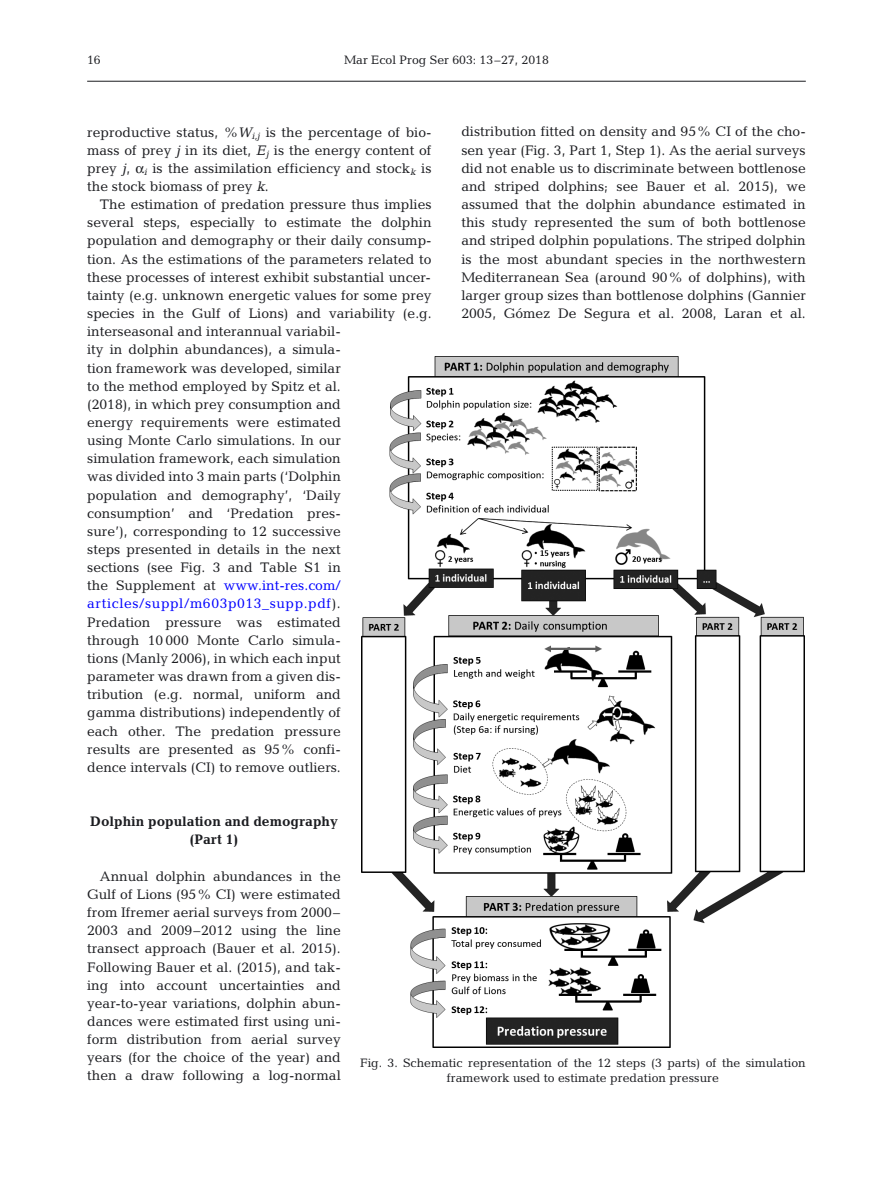
<style>
.page{position:relative;width:893px;height:1178px;background:#fff}
.page>*{position:absolute;margin:0;border:0;box-sizing:border-box;transform-origin:0 0}
.t1{font:13.95px/18.1px "Candida";color:#1b1c20;text-align:justify}
.t2{font:700 13.95px/18.1px "Candida";color:#1b1c20;text-align:center}
.t3{font:12.3px/14.7px "Candida";color:#1b1c20;text-align:center}
.s1{font-family:"Oblique Straight Plain"}
.s2{color:#00f}
</style>
<div class="page">
<hr style="left:87px;top:81px;width:719px;height:1px;background:#1b1c20">
<img style="left:362px;top:357px;width:443px;height:690px">
<p class="t3" style="left:87px;top:53px;width:15px">16</p>
<p class="t3" style="left:344px;top:53px;width:206px">Mar Ecol Prog Ser 603: 13–27, 2018</p>
<p class="t1" style="left:87px;top:124px;width:346px">reproductive status, %<span class="s1">W</span><sub>i,j</sub> is the percentage of bio&shy;mass of prey <span class="s1">j</span> in its diet, <span class="s1">E</span><sub>j</sub> is the energy content of prey <span class="s1">j</span>, <sub>i</sub> is the assimilation efficiency and stock<sub>k</sub> is the stock biomass of prey <span class="s1">k</span>.</p>
<p class="t1" style="left:87px;top:197px;width:346px;text-align:left;text-indent:13px">The estimation of predation pressure thus implies several steps, especially to estimate the dolphin popu lation and demography or their daily consump&shy;tion. As the estimations of the parameters re lated to these processes of interest exhibit substantial uncer&shy;tainty (e.g. unknown energetic values for some prey species in the Gulf of Lions) and variability (e.g. interseasonal and interannual variabil-<br>ity in dolphin abundances), a simula-<br>tion framework was developed, similar<br>to the method employed by Spitz et al.<br>(2018), in which prey consumption and<br>energy re quirements were estimated<br>using Monte Carlo simulations. In our<br>simulation framework, each simulation<br>was divided into 3 main parts (‘Dolphin<br>population and demography’, ‘Daily consumption’ and ‘Predation pres-<br>sure’), corresponding to 12 successive<br>steps presented in details in the next<br>sections (see Fig. 3 and Table S1 in<br>the Supplement at <span class="s2">www.int-res.com/ articles/suppl/m603p013_supp.pdf</span>).<br>Predation pressure was estimated<br>through 10 000 Monte Carlo simula-<br>tions (Man ly 2006), in which each input<br>parameter was drawn from a given dis-<br>tribution (e.g. normal, uniform and<br>gamma distributions) independently of<br>each other. The predation pressure<br>results are presented as 95% confi-<br>dence in tervals (CI) to remove outliers.</p>
<p class="t1" style="left:461px;top:124px;width:346px">distribution fitted on density and 95% CI of the cho&shy;sen year (Fig. 3, Part 1, Step 1). As the aerial surveys did not enable us to discriminate between bottlenose and striped dolphins; see Bauer et al. 2015), we assumed that the dolphin abundance estimated in this study represented the sum of both bottlenose and striped dolphin populations. The striped dolphin is the most abundant species in the northwestern Mediterranean Sea (around 90% of dolphins), with larger group sizes than bottlenose dolphins (Gannier 2005, Gómez De Segura et al. 2008, Laran et al.</p>
<p class="t2" style="left:90px;top:814px;width:249px">Dolphin population and demography (Part 1)</p>
<p class="t1" style="left:87px;top:868px;width:255px;text-indent:13px">Annual dolphin abundances in the Gulf of Lions (95% CI) were estimated from Ifremer aerial surveys from 2000– 2003 and 2009–2012 using the line transect approach (Bauer et al. 2015).<br>Following Bauer et al. (2015), and tak&shy;ing into account uncertainties and year-to-year variations, dolphin abun&shy;dances were estimated first using uni&shy;form distribution from aerial survey years (for the choice of the year) and then a draw following a log-normal</p>
<p class="t3" style="left:360px;top:1056px;width:447px">Fig. 3. Schematic representation of the 12 steps (3 parts) of the simulation framework used to estimate predation pressure</p>
</div>
